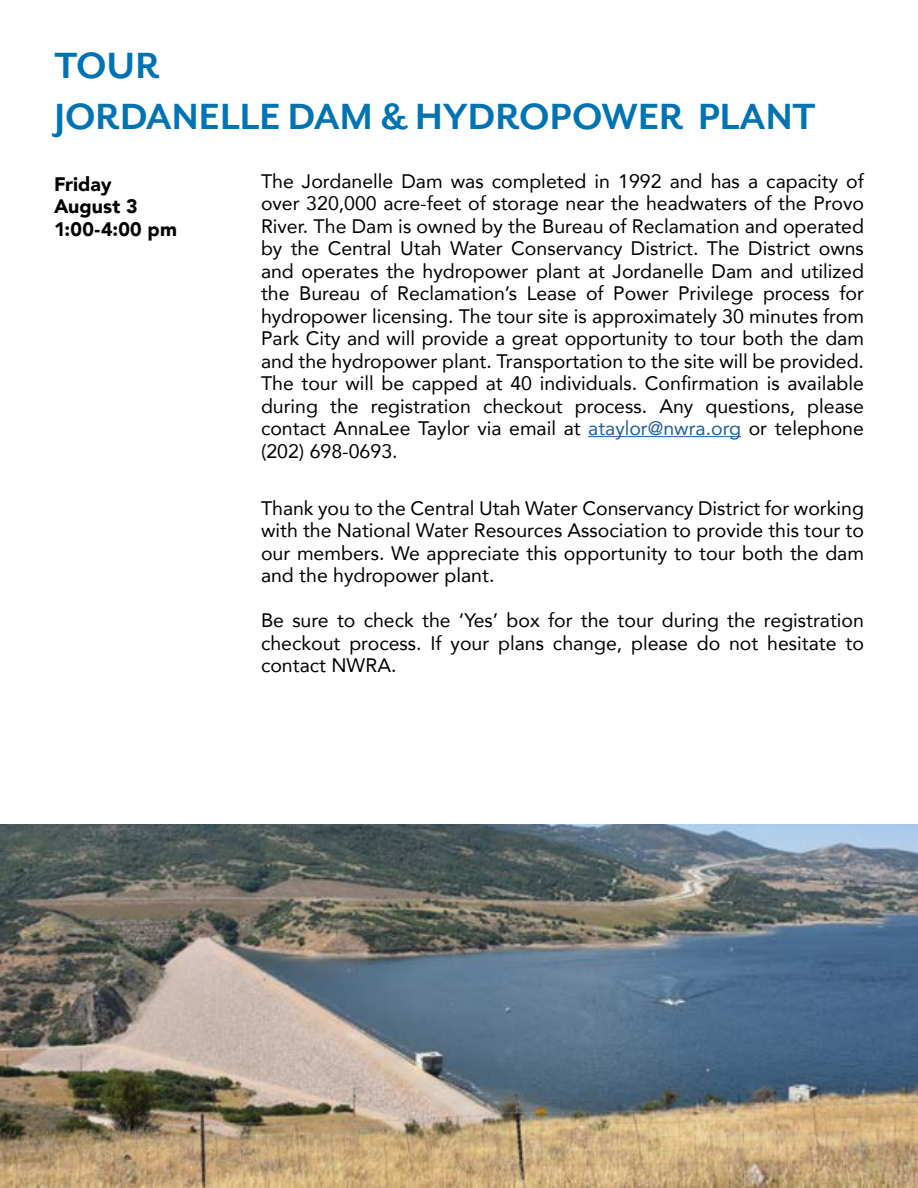
<style>
.page{position:relative;width:918px;height:1188px;background:#fff}
.page>*{position:absolute;margin:0;border:0;box-sizing:border-box;transform-origin:0 0}
.t1{font:700 42px/50.4px "Mr Eaves San OT";color:#0073b3}
.t2{font:19.5px/22.5px "Avenir";color:#000;text-align:justify}
.t3{font:900 19.5px/22.5px "Avenir";letter-spacing:.005em;color:#000}
.s1{color:#215e9e}
</style>
<div class="page">
<img style="left:1px;top:824px;width:917px;height:364px">
<hr style="left:588px;top:436px;width:153px;height:1px;background:#215e9e">
<h1 class="t1" style="left:54px;top:41px;width:763px">TOUR<br>JORDANELLE DAM &amp; HYDROPOWER PLANT</h1>
<p class="t3" style="left:54px;top:172px;width:125px">Friday<br>August 3<br>1:00-4:00 pm</p>
<p class="t2" style="left:261px;top:169px;width:605px">The Jordanelle Dam was completed in 1992 and has a capacity of over 320,000 acre-feet of storage near the headwaters of the Provo River. The Dam is owned by the Bureau of Reclamation and operated by the Central Utah Water Conservancy District. The District owns and operates the hydropower plant at Jordanelle Dam and utilized the Bureau of Reclamation’s Lease of Power Privilege process for hydropower licensing. The tour site is approximately 30 minutes from Park City and will provide a great opportunity to tour both the dam and the hydropower plant. Transportation to the site will be provided.<br>The tour will be capped at 40 individuals. Confirmation is available during the registration checkout process. Any questions, please contact AnnaLee Taylor via email at <span class="s1">ataylor@nwra.org</span> or telephone (202) 698-0693.</p>
<p class="t2" style="left:261px;top:496px;width:604px">Thank you to the Central Utah Water Conservancy District for working with the National Water Resources Association to provide this tour to our members. We appreciate this opportunity to tour both the dam and the hydropower plant.</p>
<p class="t2" style="left:261px;top:609px;width:605px">Be sure to check the ‘Yes’ box for the tour during the registration checkout process. If your plans change, please do not hesitate to contact NWRA.</p>
</div>
